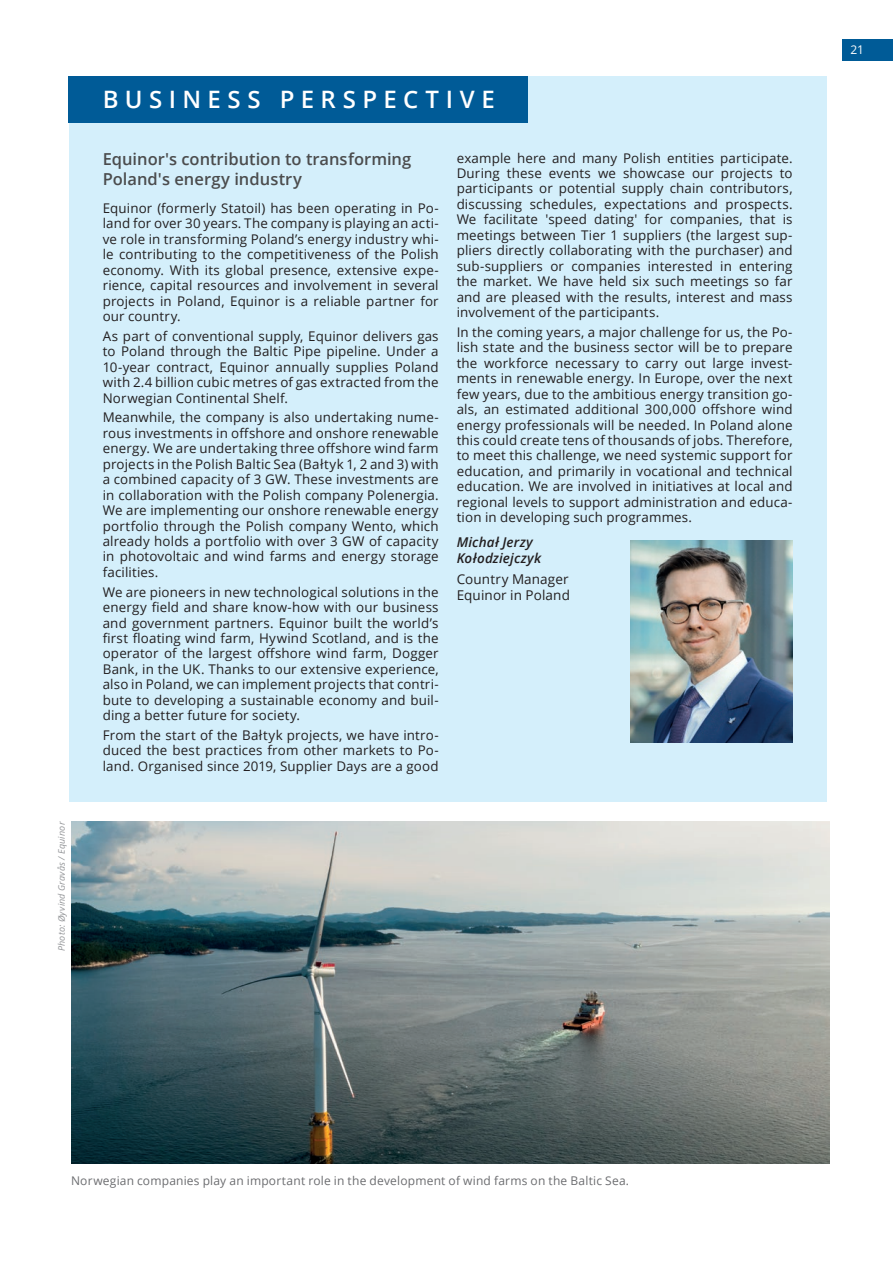
<style>
.page{position:relative;width:893px;height:1263px;background:#fff}
.page>*{position:absolute;margin:0;border:0;box-sizing:border-box;transform-origin:0 0}
.okiem_biznesu_title_02{font:600 24px "Open Sans";letter-spacing:.27em;color:#fff}
.OB_title_01{font:600 16.5px/19.8px "Open Sans";color:#4b4c4d}
.t1{font:13.5px/16.5px "Open Sans";letter-spacing:.01em;color:#231f20}
.t2{font:italic 600 13.5px/16.2px "Open Sans";letter-spacing:.01em;color:#231f20}
.OB_text_01_A{font:13.35px/15.5px "Open Sans";letter-spacing:.01em;color:#231f20;text-align:justify}
.Photo_01{font:12px "Open Sans";letter-spacing:.015em;color:#6c6d70}
.t3{font:12px "Open Sans";color:#fff}
.Photo_02{font:italic 9px "Open Sans";letter-spacing:.025em;color:#939598}
</style>
<div class="page">
<div style="left:842px;top:39px;width:51px;height:21px;background:#005b97"></div>
<div style="left:69px;top:77px;width:758px;height:724px;background:#d4effb"></div>
<div style="left:69px;top:77px;width:459px;height:46px;background:#005b97"></div>
<img style="left:630px;top:540px;width:162px;height:202px">
<img style="left:71px;top:822px;width:758px;height:341px">
<p class="Photo_02" style="left:55px;top:951px;width:131px;rotate:-90deg">Photo: Øyvind Gravås / Equinor</p>
<p class="okiem_biznesu_title_02" style="left:103px;top:82px;width:394px">BUSINESS PERSPECTIVE</p>
<p class="OB_title_01" style="left:103px;top:149px;width:310px">Equinor's contribution to transforming<br>Poland's energy industry</p>
<p class="OB_text_01_A" style="left:103px;top:200px;width:337px">Equinor (formerly Statoil) has been operating in Po&shy;land for over 30 years. The company is playing an acti&shy;ve role in transforming Poland’s energy industry whi&shy;le contributing to the competitiveness of the Polish economy. With its global presence, extensive expe&shy;rience, capital resources and involvement in several projects in Poland, Equinor is a reliable partner for our country.</p>
<p class="OB_text_01_A" style="left:103px;top:328px;width:337px">As part of conventional supply, Equinor delivers gas to Poland through the Baltic Pipe pipeline. Under a 10-year contract, Equinor annually supplies Poland with 2.4 billion cubic metres of gas extracted from the Norwegian Continental Shelf.</p>
<p class="OB_text_01_A" style="left:103px;top:409px;width:337px">Meanwhile, the company is also undertaking nume&shy;rous investments in offshore and onshore renewable energy. We are undertaking three offshore wind farm projects in the Polish Baltic Sea (Bałtyk 1, 2 and 3) with a combined capacity of 3 GW. These investments are in collaboration with the Polish company Polenergia.<br>We are implementing our onshore renewable energy portfolio through the Polish company Wento, which already holds a portfolio with over 3 GW of capacity in photovoltaic and wind farms and energy storage facilities.</p>
<p class="OB_text_01_A" style="left:103px;top:584px;width:337px">We are pioneers in new technological solutions in the energy field and share know-how with our business and government partners. Equinor built the world’s first floating wind farm, Hywind Scotland, and is the operator of the largest offshore wind farm, Dogger Bank, in the UK. Thanks to our extensive experience, also in Poland, we can implement projects that contri&shy;bute to developing a sustainable economy and buil&shy;ding a better future for society.</p>
<p class="OB_text_01_A" style="left:103px;top:727px;width:337px">From the start of the Bałtyk projects, we have intro&shy;duced the best practices from other markets to Po&shy;land. Organised since 2019, Supplier Days are a good</p>
<p class="OB_text_01_A" style="left:457px;top:150px;width:337px">example here and many Polish entities participate.<br>During these events we showcase our projects to participants or potential supply chain contributors, discussing schedules, expectations and prospects.<br>We facilitate 'speed dating' for companies, that is meetings between Tier 1 suppliers (the largest sup&shy;pliers directly collaborating with the purchaser) and sub-suppliers or companies interested in entering the market. We have held six such meetings so far and are pleased with the results, interest and mass involvement of the participants.</p>
<p class="OB_text_01_A" style="left:457px;top:324px;width:337px">In the coming years, a major challenge for us, the Po&shy;lish state and the business sector will be to prepare the workforce necessary to carry out large invest&shy;ments in renewable energy. In Europe, over the next few years, due to the ambitious energy transition go&shy;als, an estimated additional 300,000 offshore wind energy professionals will be needed. In Poland alone this could create tens of thousands of jobs. Therefore, to meet this challenge, we need systemic support for education, and primarily in vocational and technical education. We are involved in initiatives at local and regional levels to support administration and educa&shy;tion in developing such programmes.</p>
<p class="t2" style="left:457px;top:534px;width:86px">Michał Jerzy<br>Kołodziejczyk</p>
<p class="t1" style="left:457px;top:570px;width:115px">Country Manager<br>Equinor in Poland</p>
<p class="t3" style="left:850px;top:42px;width:15px">21</p>
<p class="Photo_01" style="left:71px;top:1173px;width:560px">Norwegian companies play an important role in the development of wind farms on the Baltic Sea.</p>
</div>
